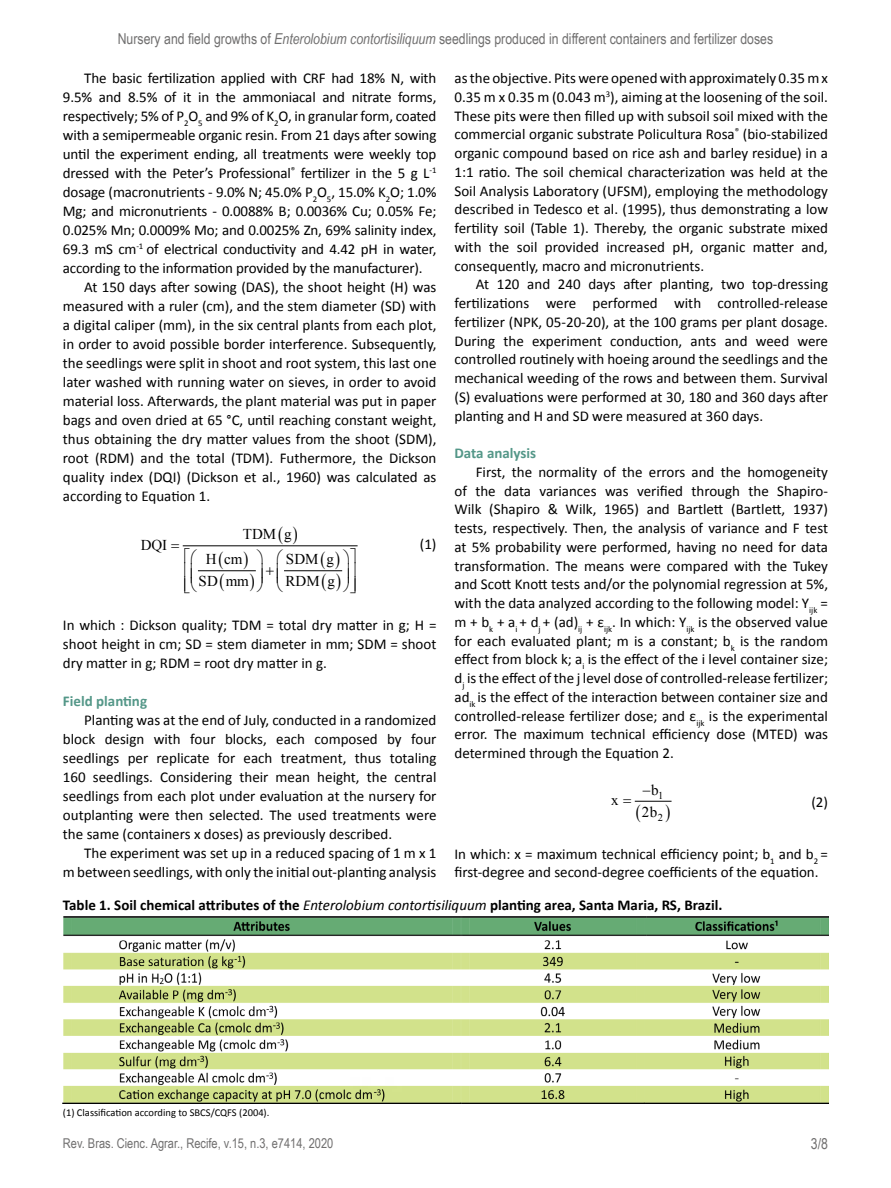
<style>
.page{position:relative;width:891px;height:1188px;background:#fff}
.page>*{position:absolute;margin:0;border:0;box-sizing:border-box;transform-origin:0 0}
.t1{font:15px/18.8px "Calibri";color:#000;text-align:justify}
.t2{font:15px "Arial Narrow";color:#706f6f}
.t3{font:700 15px "Calibri";color:#000}
.t4{font:15px "Times New Roman";letter-spacing:-.005em;color:#000}
.t5{font:700 15px "Calibri";color:#549788}
.t6{font:13.5px "Arial Narrow";color:#706f6f}
.t7{font:10.5px "Calibri";color:#000}
.t8{font:10.5px/21.8px "Times New Roman";color:#000}
.s1{font-style:italic}
.s2{font-weight:400;font-style:italic}
</style>
<div class="page">
<img style="left:63px;top:916px;width:765px;height:188px">
<hr style="left:198px;top:570px;width:57px;height:1px;background:#000">
<hr style="left:285px;top:570px;width:57px;height:1px;background:#000">
<hr style="left:183px;top:545px;width:174px;height:1px;background:#000">
<hr style="left:635px;top:801px;width:36px;height:1px;background:#000">
<svg style="left:182px;top:545px;width:15px;height:2px"></svg>
<svg style="left:244px;top:545px;width:39px;height:27px"></svg>
<svg style="left:335px;top:570px;width:8px;height:2px"></svg>
<svg style="left:634px;top:800px;width:6px;height:2px"></svg>
<p class="t2" style="left:118px;top:28px;width:657px">Nursery and field growths of <span class="s1">Enterolobium contortisiliquum</span> seedlings produced in different containers and fertilizer doses</p>
<p class="t1" style="left:84px;top:69px;width:354px">The basic fertilization applied with CRF had 18% N, with</p>
<p class="t1" style="left:63px;top:88px;width:375px">9.5% and 8.5% of it in the ammoniacal and nitrate forms,</p>
<p class="t1" style="left:63px;top:107px;width:375px">respectively; 5% of P<sub>2</sub>O<sub>5</sub> and 9% of K<sub>2</sub>O, in granular form, coated</p>
<p class="t1" style="left:63px;top:126px;width:375px">with a semipermeable organic resin. From 21 days after sowing</p>
<p class="t1" style="left:63px;top:145px;width:375px">until the experiment ending, all treatments were weekly top</p>
<p class="t1" style="left:63px;top:164px;width:375px">dressed with the Peter’s Professional<sup>®</sup> fertilizer in the 5 g L<sup>-1</sup></p>
<p class="t1" style="left:63px;top:183px;width:375px">dosage (macronutrients - 9.0% N; 45.0% P<sub>2</sub>O<sub>5</sub>, 15.0% K<sub>2</sub>O; 1.0%</p>
<p class="t1" style="left:63px;top:202px;width:375px">Mg; and micronutrients - 0.0088% B; 0.0036% Cu; 0.05% Fe;</p>
<p class="t1" style="left:63px;top:221px;width:375px">0.025% Mn; 0.0009% Mo; and 0.0025% Zn, 69% salinity index,</p>
<p class="t1" style="left:63px;top:240px;width:375px">69.3 mS cm<sup>-1</sup> of electrical conductivity and 4.42 pH in water,</p>
<p class="t1" style="left:63px;top:259px;width:361px">according to the information provided by the manufacturer).</p>
<p class="t1" style="left:84px;top:278px;width:354px">At 150 days after sowing (DAS), the shoot height (H) was</p>
<p class="t1" style="left:63px;top:297px;width:375px">measured with a ruler (cm), and the stem diameter (SD) with</p>
<p class="t1" style="left:63px;top:316px;width:375px">a digital caliper (mm), in the six central plants from each plot,</p>
<p class="t1" style="left:63px;top:335px;width:375px">in order to avoid possible border interference. Subsequently,</p>
<p class="t1" style="left:63px;top:354px;width:375px">the seedlings were split in shoot and root system, this last one</p>
<p class="t1" style="left:63px;top:373px;width:375px">later washed with running water on sieves, in order to avoid</p>
<p class="t1" style="left:63px;top:392px;width:375px">material loss. Afterwards, the plant material was put in paper</p>
<p class="t1" style="left:63px;top:411px;width:375px">bags and oven dried at 65 °C, until reaching constant weight,</p>
<p class="t1" style="left:63px;top:430px;width:375px">thus obtaining the dry matter values from the shoot (SDM),</p>
<p class="t1" style="left:63px;top:449px;width:375px">root (RDM) and the total (TDM). Futhermore, the Dickson</p>
<p class="t1" style="left:63px;top:468px;width:375px">quality index (DQI) (Dickson et al., 1960) was calculated as</p>
<p class="t1" style="left:63px;top:487px;width:149px">according to Equation 1.</p>
<p class="t4" style="left:243px;top:523px;width:50px">TDM g</p>
<p class="t1" style="left:420px;top:535px;width:18px">(1)</p>
<p class="t4" style="left:141px;top:534px;width:28px">DQI</p>
<p class="t4" style="left:206px;top:549px;width:38px">H cm</p>
<p class="t4" style="left:286px;top:549px;width:49px">SDM g</p>
<p class="t4" style="left:199px;top:571px;width:52px">SD mm</p>
<p class="t4" style="left:285px;top:571px;width:51px">RDM g</p>
<p class="t1" style="left:63px;top:616px;width:375px">In which : Dickson quality; TDM = total dry matter in g; H = shoot height in cm; SD = stem diameter in mm; SDM = shoot dry matter in g; RDM = root dry matter in g.</p>
<p class="t5" style="left:63px;top:692px;width:86px">Field planting</p>
<p class="t1" style="left:63px;top:711px;width:375px;text-indent:21px">Planting was at the end of July, conducted in a randomized block design with four blocks, each composed by four seedlings per replicate for each treatment, thus totaling 160 seedlings. Considering their mean height, the central seedlings from each plot under evaluation at the nursery for outplanting were then selected. The used treatments were the same (containers x doses) as previously described.</p>
<p class="t1" style="left:63px;top:844px;width:375px;text-align:right">The experiment was set up in a reduced spacing of 1 m x 1<br>m between seedlings, with only the initial out-planting analysis</p>
<p class="t1" style="left:454px;top:69px;width:375px">as the objective. Pits were opened with approximately 0.35 m x 0.35 m x 0.35 m (0.043 m<sup>3</sup>), aiming at the loosening of the soil.<br>These pits were then filled up with subsoil soil mixed with the commercial organic substrate Policultura Rosa<sup>®</sup> (bio-stabilized organic compound based on rice ash and barley residue) in a 1:1 ratio. The soil chemical characterization was held at the Soil Analysis Laboratory (UFSM), employing the methodology described in Tedesco et al. (1995), thus demonstrating a low fertility soil (Table 1). Thereby, the organic substrate mixed with the soil provided increased pH, organic matter and, consequently, macro and micronutrients.</p>
<p class="t1" style="left:455px;top:275px;width:375px;text-indent:21px">At 120 and 240 days after planting, two top-dressing fertilizations were performed with controlled-release fertilizer (NPK, 05-20-20), at the 100 grams per plant dosage.<br>During the experiment conduction, ants and weed were controlled routinely with hoeing around the seedlings and the mechanical weeding of the rows and between them. Survival (S) evaluations were performed at 30, 180 and 360 days after planting and H and SD were measured at 360 days.</p>
<p class="t5" style="left:455px;top:444px;width:83px">Data analysis</p>
<p class="t1" style="left:454px;top:463px;width:375px;text-indent:21px">First, the normality of the errors and the homogeneity of the data variances was verified through the Shapiro-Wilk (Shapiro &amp; Wilk, 1965) and Bartlett (Bartlett, 1937) tests, respectively. Then, the analysis of variance and F test at 5% probability were performed, having no need for data transformation. The means were compared with the Tukey and Scott Knott tests and/or the polynomial regression at 5%, with the data analyzed according to the following model: Y<sub>ijk</sub> = m + b<sub>k</sub> + a<sub>i</sub> + d<sub>j</sub> + (ad)<sub>ij</sub> + ε<sub>ijk</sub>. In which: Y<sub>ijk</sub> is the observed value for each evaluated plant; m is a constant; b<sub>k</sub> is the random effect from block k; a<sub>i</sub> is the effect of the i level container size; d<sub>j</sub> is the effect of the j level dose of controlled-release fertilizer; ad<sub>ik</sub> is the effect of the interaction between container size and controlled-release fertilizer dose; and ε<sub>ijk</sub> is the experimental error. The maximum technical efficiency dose (MTED) was determined through the Equation 2.</p>
<p class="t4" style="left:642px;top:780px;width:18px">−b</p>
<p class="t8" style="left:658px;top:784px;width:7px">1<br>2</p>
<p class="t1" style="left:811px;top:793px;width:18px">(2)</p>
<p class="t4" style="left:611px;top:790px;width:9px">x</p>
<p class="t4" style="left:642px;top:802px;width:17px">2b</p>
<p class="t1" style="left:454px;top:844px;width:375px">In which: x = maximum technical efficiency point; b<sub>1</sub> and b<sub>2</sub> = first-degree and second-degree coefficients of the equation.</p>
<p class="t3" style="left:63px;top:895px;width:661px">Table 1. Soil chemical attributes of the <span class="s2">Enterolobium contortisiliquum</span> planting area, Santa Maria, RS, Brazil.</p>
<p class="t7" style="left:63px;top:1106px;width:208px">(1) Classification according to SBCS/CQFS (2004).</p>
<p class="t6" style="left:63px;top:1134px;width:272px">Rev. Bras. Cienc. Agrar., Recife, v.15, n.3, e7414, 2020</p>
<p class="t2" style="left:811px;top:1133px;width:19px">3/8</p>
</div>
